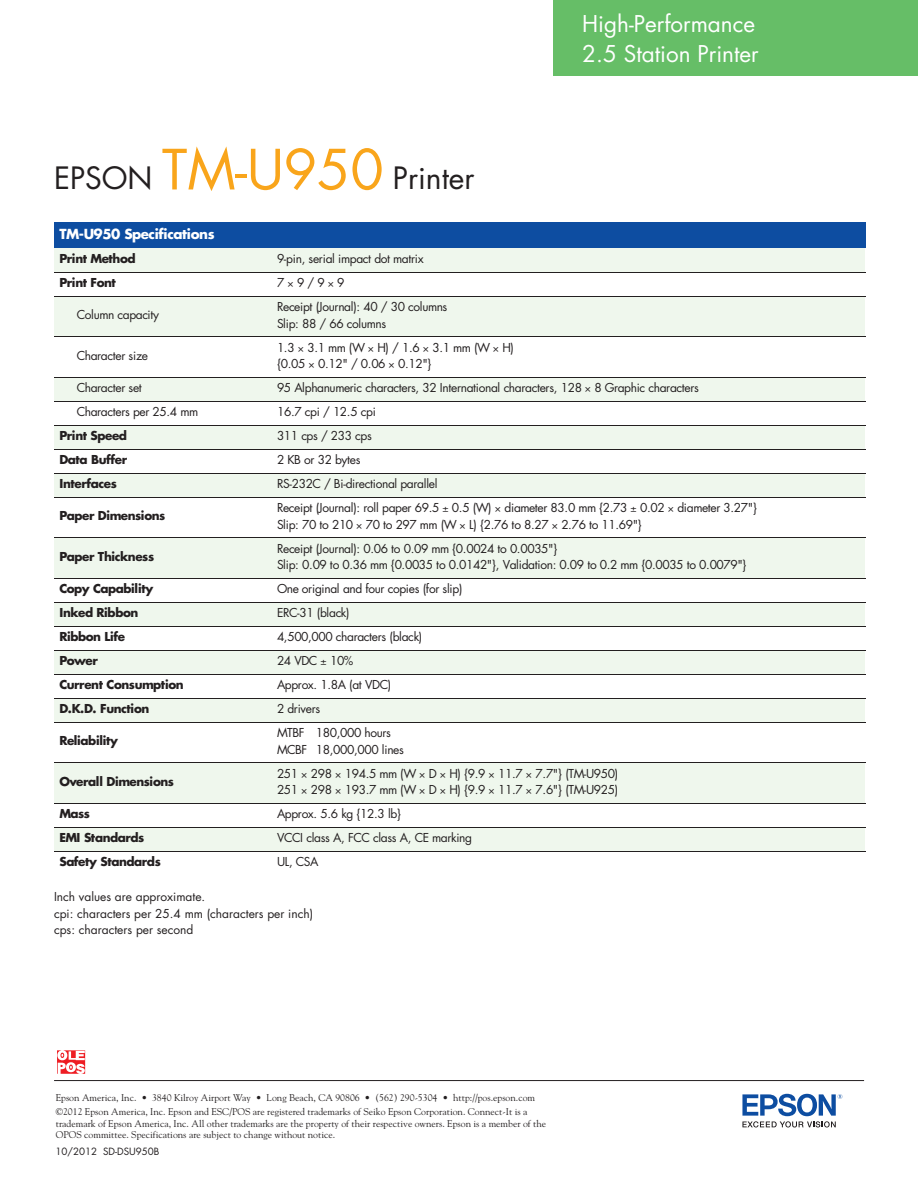
<style>
.page{position:relative;width:918px;height:1188px;background:#fff}
.page>*{position:absolute;margin:0;border:0;box-sizing:border-box;transform-origin:0 0}
.t1{font:30px "Futura";color:#231f20}
.t2{font:22.5px/30px "Futura";color:#fff}
.t3{font:700 13.5px "Futura";letter-spacing:-.035em;color:#fff}
.t4{font:12px/16.5px "Futura";letter-spacing:-.035em;color:#231f20}
.t5{font:700 12px "Futura";letter-spacing:-.035em;color:#231f20}
.t6{font:12px/16.5px "Futura";color:#231f20}
.t7{font:9.75px/13.5px "Goudy";color:#231f20}
.t8{font:9.75px "Futura";color:#231f20}
.s1{font-size:54px;color:#f9a51b}
</style>
<div class="page">
<div style="left:554px;top:0;width:364px;height:76px;background:#66be67"></div>
<hr style="left:54px;top:1080px;width:810px;height:1px;background:#231f20">
<svg style="left:57px;top:1050px;width:28px;height:24px"></svg>
<svg style="left:742px;top:1094px;width:100px;height:33px"></svg>
<div style="left:54px;top:223px;width:811px;height:25px;background:#0d4da1"></div>
<div style="left:54px;top:248px;width:218px;height:24px;background:#eff7ed"></div>
<div style="left:272px;top:248px;width:593px;height:24px;background:#eff7ed"></div>
<div style="left:54px;top:296px;width:218px;height:41px;background:#eff7ed"></div>
<div style="left:272px;top:296px;width:593px;height:41px;background:#eff7ed"></div>
<div style="left:54px;top:377px;width:218px;height:24px;background:#eff7ed"></div>
<div style="left:272px;top:377px;width:593px;height:24px;background:#eff7ed"></div>
<div style="left:54px;top:425px;width:218px;height:24px;background:#eff7ed"></div>
<div style="left:272px;top:425px;width:593px;height:24px;background:#eff7ed"></div>
<div style="left:54px;top:473px;width:218px;height:24px;background:#eff7ed"></div>
<div style="left:272px;top:473px;width:593px;height:24px;background:#eff7ed"></div>
<div style="left:54px;top:538px;width:218px;height:40px;background:#eff7ed"></div>
<div style="left:272px;top:538px;width:593px;height:40px;background:#eff7ed"></div>
<div style="left:54px;top:602px;width:218px;height:24px;background:#eff7ed"></div>
<div style="left:272px;top:602px;width:593px;height:24px;background:#eff7ed"></div>
<div style="left:54px;top:650px;width:218px;height:24px;background:#eff7ed"></div>
<div style="left:272px;top:650px;width:593px;height:24px;background:#eff7ed"></div>
<div style="left:54px;top:698px;width:218px;height:24px;background:#eff7ed"></div>
<div style="left:272px;top:698px;width:593px;height:24px;background:#eff7ed"></div>
<div style="left:54px;top:763px;width:218px;height:40px;background:#eff7ed"></div>
<div style="left:272px;top:763px;width:593px;height:40px;background:#eff7ed"></div>
<div style="left:54px;top:827px;width:218px;height:24px;background:#eff7ed"></div>
<div style="left:272px;top:827px;width:593px;height:24px;background:#eff7ed"></div>
<hr style="left:54px;top:272px;width:811px;height:1px;background:#231f20">
<hr style="left:54px;top:296px;width:811px;height:1px;background:#231f20">
<hr style="left:54px;top:337px;width:811px;height:1px;background:#231f20">
<hr style="left:54px;top:377px;width:811px;height:1px;background:#231f20">
<hr style="left:54px;top:401px;width:811px;height:1px;background:#231f20">
<hr style="left:54px;top:425px;width:811px;height:1px;background:#231f20">
<hr style="left:54px;top:449px;width:811px;height:1px;background:#231f20">
<hr style="left:54px;top:473px;width:811px;height:1px;background:#231f20">
<hr style="left:54px;top:497px;width:811px;height:1px;background:#231f20">
<hr style="left:54px;top:538px;width:811px;height:1px;background:#231f20">
<hr style="left:54px;top:578px;width:811px;height:1px;background:#231f20">
<hr style="left:54px;top:602px;width:811px;height:1px;background:#231f20">
<hr style="left:54px;top:626px;width:811px;height:1px;background:#231f20">
<hr style="left:54px;top:650px;width:811px;height:1px;background:#231f20">
<hr style="left:54px;top:674px;width:811px;height:1px;background:#231f20">
<hr style="left:54px;top:698px;width:811px;height:1px;background:#231f20">
<hr style="left:54px;top:722px;width:811px;height:1px;background:#231f20">
<hr style="left:54px;top:763px;width:811px;height:1px;background:#231f20">
<hr style="left:54px;top:803px;width:811px;height:1px;background:#231f20">
<hr style="left:54px;top:827px;width:811px;height:1px;background:#231f20">
<hr style="left:54px;top:851px;width:811px;height:1px;background:#231f20">
<h1 class="t1" style="left:54px;top:158px;width:422px">EPSON <span class="s1">TM-U950</span> Printer</h1>
<h2 class="t2" style="left:582px;top:8px;width:178px">High-Performance<br>2.5 Station Printer</h2>
<p class="t3" style="left:59px;top:224px;width:157px">TM-U950 Specifications</p>
<p class="t5" style="left:59px;top:250px;width:78px">Print Method</p>
<p class="t4" style="left:277px;top:250px;width:148px">9-pin, serial impact dot matrix</p>
<p class="t5" style="left:59px;top:274px;width:58px">Print Font</p>
<p class="t4" style="left:277px;top:274px;width:69px">7 9/9 9</p>
<p class="t4" style="left:77px;top:307px;width:84px">Column capacity</p>
<p class="t4" style="left:277px;top:298px;width:172px">Receipt (Journal): 40 / 30 columns<br>Slip: 88 / 66 columns</p>
<p class="t4" style="left:77px;top:347px;width:73px">Character size</p>
<p class="t4" style="left:277px;top:339px;width:238px">1.3 3.1 mm (W H) / 1.6 3.1 mm (W H) {0.05 0.12" / 0.06 0.12"}</p>
<p class="t4" style="left:77px;top:379px;width:67px">Character set</p>
<p class="t4" style="left:277px;top:379px;width:423px">95 Alphanumeric characters, 32 International characters, 128 8 Graphic characters</p>
<p class="t4" style="left:77px;top:403px;width:123px">Characters per 25.4 mm</p>
<p class="t4" style="left:277px;top:403px;width:100px">16.7 cpi / 12.5 cpi</p>
<p class="t5" style="left:59px;top:427px;width:69px">Print Speed</p>
<p class="t4" style="left:277px;top:427px;width:96px">311 cps / 233 cps</p>
<p class="t5" style="left:59px;top:451px;width:69px">Data Buffer</p>
<p class="t4" style="left:277px;top:451px;width:85px">2 KB or 32 bytes</p>
<p class="t5" style="left:59px;top:475px;width:59px">Interfaces</p>
<p class="t4" style="left:277px;top:475px;width:162px">RS-232C / Bi-directional parallel</p>
<p class="t5" style="left:59px;top:508px;width:108px">Paper Dimensions</p>
<p class="t4" style="left:277px;top:499px;width:481px">Receipt (Journal): roll paper 69.5 0.5 (W) diameter 83.0 mm {2.73 0.02 diameter 3.27"}<br>Slip: 70 to 210 70 to 297 mm (W L) {2.76 to 8.27 2.76 to 11.69"}</p>
<p class="t5" style="left:59px;top:548px;width:96px">Paper Thickness</p>
<p class="t4" style="left:277px;top:540px;width:471px">Receipt (Journal): 0.06 to 0.09 mm {0.0024 to 0.0035"}<br>Slip: 0.09 to 0.36 mm {0.0035 to 0.0142"}, Validation: 0.09 to 0.2 mm {0.0035 to 0.0079"}</p>
<p class="t5" style="left:59px;top:580px;width:95px">Copy Capability</p>
<p class="t4" style="left:277px;top:580px;width:187px">One original and four copies (for slip)</p>
<p class="t5" style="left:59px;top:604px;width:80px">Inked Ribbon</p>
<p class="t4" style="left:277px;top:604px;width:74px">ERC-31 (black)</p>
<p class="t5" style="left:59px;top:628px;width:67px">Ribbon Life</p>
<p class="t4" style="left:277px;top:628px;width:147px">4,500,000 characters (black)</p>
<p class="t5" style="left:59px;top:652px;width:40px">Power</p>
<p class="t4" style="left:277px;top:652px;width:78px">24 VDC 10%</p>
<p class="t5" style="left:59px;top:676px;width:126px">Current Consumption</p>
<p class="t4" style="left:277px;top:676px;width:116px">Approx. 1.8A (at VDC)</p>
<p class="t5" style="left:59px;top:700px;width:92px">D.K.D. Function</p>
<p class="t4" style="left:277px;top:700px;width:45px">2 drivers</p>
<p class="t5" style="left:59px;top:733px;width:60px">Reliability</p>
<p class="t4" style="left:277px;top:724px;width:128px">MTBF 180,000 hours<br>MCBF 18,000,000 lines</p>
<p class="t5" style="left:59px;top:773px;width:116px">Overall Dimensions</p>
<p class="t4" style="left:277px;top:765px;width:343px">251 298 194.5 mm (W D H) {9.9 11.7 7.7"} (TM-U950)<br>251 298 193.7 mm (W D H) {9.9 11.7 7.6"} (TM-U925)</p>
<p class="t5" style="left:59px;top:805px;width:32px">Mass</p>
<p class="t4" style="left:277px;top:805px;width:126px">Approx. 5.6 kg {12.3 lb}</p>
<p class="t5" style="left:59px;top:829px;width:87px">EMI Standards</p>
<p class="t4" style="left:277px;top:829px;width:197px">VCCI class A, FCC class A, CE marking</p>
<p class="t5" style="left:59px;top:853px;width:103px">Safety Standards</p>
<p class="t4" style="left:277px;top:853px;width:43px">UL, CSA</p>
<p class="t6" style="left:54px;top:888px;width:261px">Inch values are approximate.<br>cpi: characters per 25.4 mm (characters per inch) cps: characters per second</p>
<p class="t7" style="left:56px;top:1091px;width:481px">Epson America, Inc. • 3840 Kilroy Airport Way • Long Beach, CA 90806 • (562) 290-5304 • http://pos.epson.com ©2012 Epson America, Inc. Epson and ESC/POS are registered trademarks of Seiko Epson Corporation. Connect-It is a</p>
<p class="t7" style="left:56px;top:1117px;width:492px;line-height:11.7px">trademark of Epson America, Inc. All other trademarks are the property of their respective owners. Epson is a member of the<br>OPOS committee. Specifications are subject to change without notice.</p>
<p class="t8" style="left:56px;top:1145px;width:105px">10/2012 SD-DSU950B</p>
</div>
